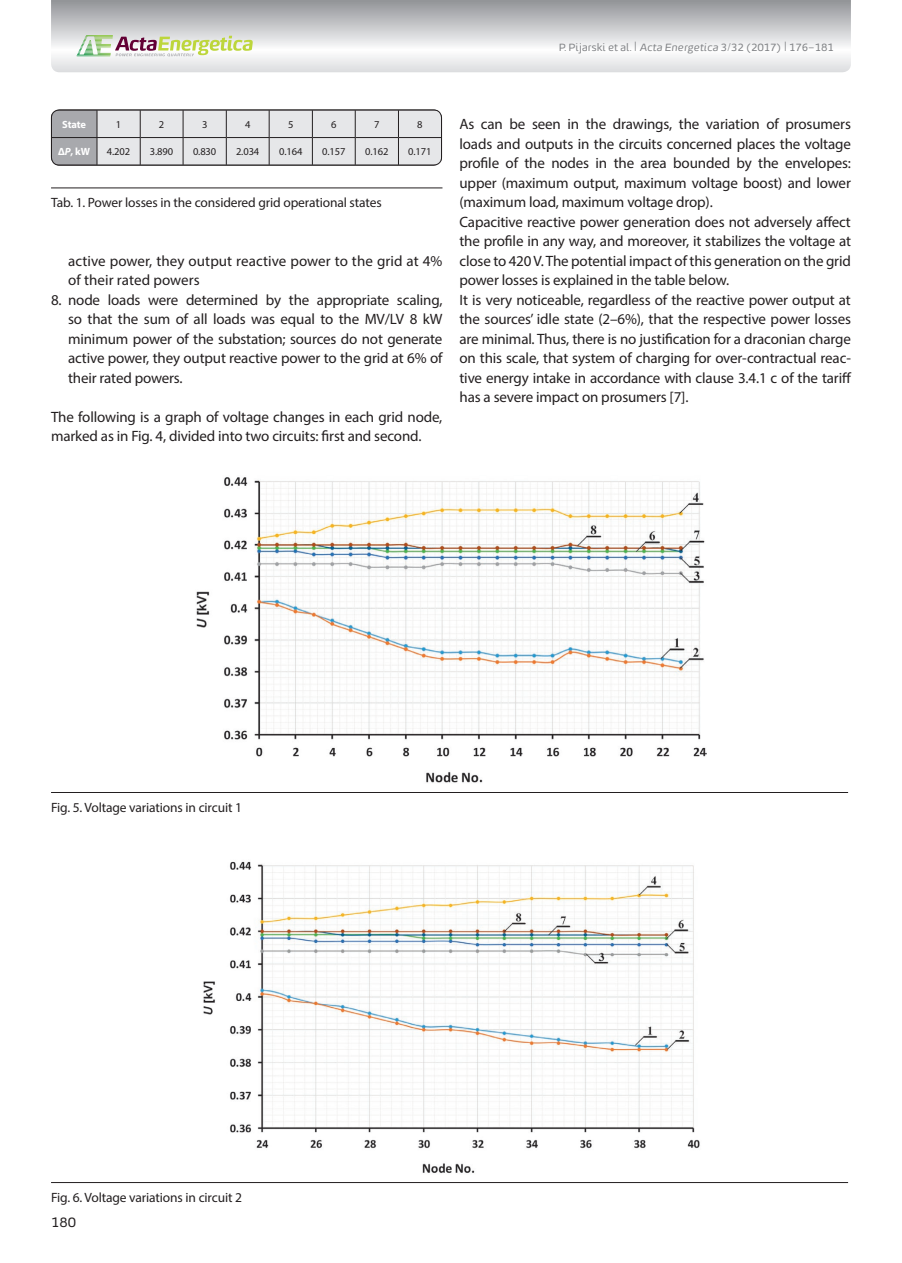
<style>
.page{position:relative;width:902px;height:1263px;background:#fff}
.page>*{position:absolute;margin:0;border:0;box-sizing:border-box;transform-origin:0 0}
.t1{font:15px/19.5px "Myriad Pro";letter-spacing:-.01em;color:#231f20}
.t2{font:13.5px "Myriad Pro";letter-spacing:-.01em;color:#231f20}
.t3{font:13.5px "Energa";color:#231f20}
.t4{font:10.5px "Myriad Pro";letter-spacing:-.01em;color:#231f20}
.t5{font:10.5px "Energa";letter-spacing:-.01em;color:#808285}
.t6{font:700 10.5px "Myriad Pro";letter-spacing:-.015em;color:#fff}
.s1{font-size:13.5px}
.s2{font-style:italic}
</style>
<div class="page">
<svg style="left:51px;top:0;width:799px;height:72px"></svg>
<svg style="left:76px;top:35px;width:177px;height:21px"></svg>
<hr style="left:51px;top:188px;width:391px;height:1px;background:#231f20">
<svg style="left:51px;top:110px;width:391px;height:54px;background:#d7d8da"></svg>
<hr style="left:51px;top:165px;width:46px;height:1px;background:#231f20">
<hr style="left:398px;top:165px;width:44px;height:1px;background:#231f20">
<div style="left:51px;top:110px;width:391px;height:56px;border:1px solid #231f20;border-radius:8px"></div>
<img style="left:196px;top:477px;width:510px;height:306px">
<img style="left:203px;top:861px;width:497px;height:312px">
<hr style="left:51px;top:792px;width:797px;height:1px;background:#231f20">
<hr style="left:51px;top:1182px;width:797px;height:1px;background:#231f20">
<p class="t5" style="left:559px;top:41px;width:276px">P. Pijarski et al. <span class="s1">|</span> <span class="s2">Acta Energetica</span> 3/32 (2017) <span class="s1">|</span> 176–181</p>
<p class="t6" style="left:62px;top:117px;width:25px">State</p>
<p class="t4" style="left:116px;top:118px;width:7px">1</p>
<p class="t4" style="left:159px;top:118px;width:7px">2</p>
<p class="t4" style="left:202px;top:118px;width:7px">3</p>
<p class="t4" style="left:245px;top:118px;width:7px">4</p>
<p class="t4" style="left:288px;top:118px;width:7px">5</p>
<p class="t4" style="left:331px;top:118px;width:7px">6</p>
<p class="t4" style="left:374px;top:118px;width:7px">7</p>
<p class="t4" style="left:417px;top:118px;width:7px">8</p>
<p class="t6" style="left:58px;top:145px;width:34px">Δ<span class="s2">P</span>, kW</p>
<p class="t4" style="left:107px;top:145px;width:25px">4.202</p>
<p class="t4" style="left:150px;top:145px;width:25px">3.890</p>
<p class="t4" style="left:193px;top:145px;width:25px">0.830</p>
<p class="t4" style="left:236px;top:145px;width:25px">2.034</p>
<p class="t4" style="left:279px;top:145px;width:25px">0.164</p>
<p class="t4" style="left:322px;top:145px;width:25px">0.157</p>
<p class="t4" style="left:365px;top:145px;width:25px">0.162</p>
<p class="t4" style="left:408px;top:145px;width:25px">0.171</p>
<p class="t2" style="left:51px;top:194px;width:332px">Tab. 1. Power losses in the considered grid operational states</p>
<p class="t1" style="left:68px;top:251px;width:376px">active power, they output reactive power to the grid at 4% of their rated powers</p>
<p class="t1" style="left:68px;top:290px;width:376px;text-align:justify;text-indent:-17px">8. node loads were determined by the appropriate scaling, so that the sum of all loads was equal to the MV/LV 8 kW minimum power of the substation; sources do not generate active power, they output reactive power to the grid at 6% of their rated powers.</p>
<p class="t1" style="left:51px;top:407px;width:393px">The following is a graph of voltage changes in each grid node, marked as in Fig. 4, divided into two circuits: first and second.</p>
<p class="t1" style="left:459px;top:114px;width:393px">As can be seen in the drawings, the variation of prosumers loads and outputs in the circuits concerned places the voltage profile of the nodes in the area bounded by the envelopes: upper (maximum output, maximum voltage boost) and lower (maximum load, maximum voltage drop).<br>Capacitive reactive power generation does not adversely affect the profile in any way, and moreover, it stabilizes the voltage at close to 420 V. The potential impact of this generation on the grid power losses is explained in the table below.<br>It is very noticeable, regardless of the reactive power output at the sources’ idle state (2–6%), that the respective power losses are minimal. Thus, there is no justification for a draconian charge on this scale, that system of charging for over-contractual reac&shy;tive energy intake in accordance with clause 3.4.1 c of the tariff has a severe impact on prosumers [7].</p>
<p class="t2" style="left:51px;top:799px;width:192px">Fig. 5. Voltage variations in circuit 1</p>
<p class="t2" style="left:51px;top:1189px;width:192px">Fig. 6. Voltage variations in circuit 2</p>
<p class="t3" style="left:51px;top:1213px;width:26px">180</p>
</div>
